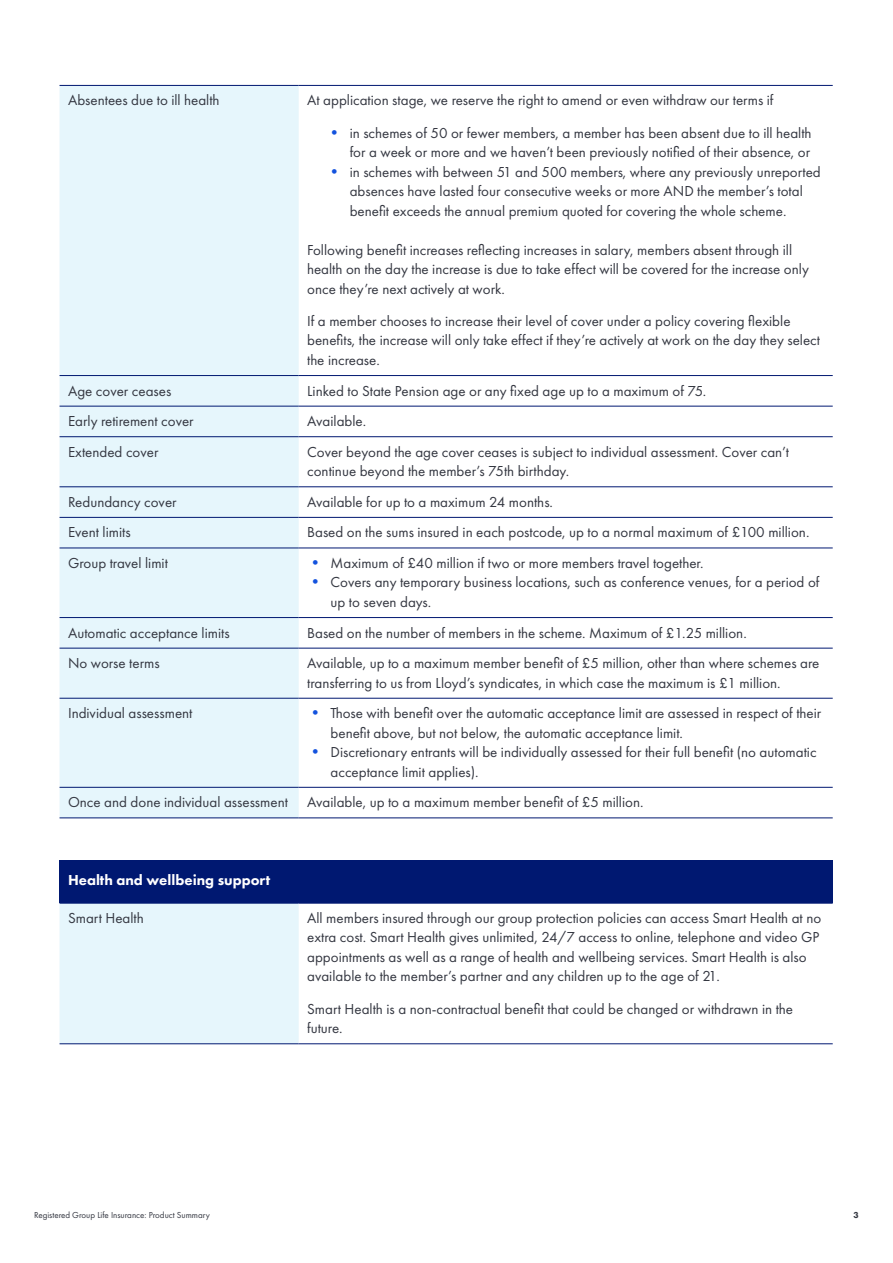
<style>
.page{position:relative;width:893px;height:1263px;background:#fff}
.page>*{position:absolute;margin:0;border:0;box-sizing:border-box;transform-origin:0 0}
.Body_Copy{font:15px/19.5px "Futura PT";color:#343741}
.Table_Subhead_WHITE{font:800 15px "Futura PT";color:#fff}
.t1{font:9px "Futura PT";color:#343741}
.t2{font:800 9px "Futura PT";color:#343741}
.s1{font-size:16.5px;color:#1352de}
</style>
<div class="page">
<div style="left:60px;top:86px;width:239px;height:957px;background:#e6f6fc"></div>
<div style="left:60px;top:860px;width:773px;height:43px;background:#001871"></div>
<hr style="left:60px;top:902px;width:239px;height:2px;background:#001871">
<hr style="left:299px;top:902px;width:534px;height:2px;background:#001871">
<hr style="left:60px;top:85px;width:239px;height:1px;background:#001871">
<hr style="left:299px;top:85px;width:534px;height:1px;background:#001871">
<hr style="left:60px;top:406px;width:239px;height:1px;background:#001871">
<hr style="left:299px;top:406px;width:534px;height:1px;background:#001871">
<hr style="left:60px;top:436px;width:239px;height:1px;background:#001871">
<hr style="left:299px;top:436px;width:534px;height:1px;background:#001871">
<hr style="left:60px;top:486px;width:239px;height:1px;background:#001871">
<hr style="left:299px;top:486px;width:534px;height:1px;background:#001871">
<hr style="left:60px;top:517px;width:239px;height:1px;background:#001871">
<hr style="left:299px;top:517px;width:534px;height:1px;background:#001871">
<hr style="left:60px;top:548px;width:239px;height:1px;background:#001871">
<hr style="left:299px;top:548px;width:534px;height:1px;background:#001871">
<hr style="left:60px;top:617px;width:239px;height:1px;background:#001871">
<hr style="left:299px;top:617px;width:534px;height:1px;background:#001871">
<hr style="left:60px;top:648px;width:239px;height:1px;background:#001871">
<hr style="left:299px;top:648px;width:534px;height:1px;background:#001871">
<hr style="left:60px;top:698px;width:239px;height:1px;background:#001871">
<hr style="left:299px;top:698px;width:534px;height:1px;background:#001871">
<hr style="left:60px;top:787px;width:239px;height:1px;background:#001871">
<hr style="left:299px;top:787px;width:534px;height:1px;background:#001871">
<hr style="left:60px;top:817px;width:239px;height:1px;background:#001871">
<hr style="left:299px;top:817px;width:534px;height:1px;background:#001871">
<hr style="left:60px;top:1043px;width:239px;height:1px;background:#001871">
<hr style="left:299px;top:1043px;width:534px;height:1px;background:#001871">
<hr style="left:60px;top:375px;width:239px;height:1px;background:#001871">
<hr style="left:299px;top:375px;width:534px;height:1px;background:#001871">
<p class="Body_Copy" style="left:68px;top:91px;width:153px">Absentees due to ill health</p>
<p class="Body_Copy" style="left:307px;top:91px;width:468px">At application stage, we reserve the right to amend or even withdraw our terms if</p>
<p class="Body_Copy" style="left:326px;top:123px;width:487px;text-align:right"><span class="s1">•</span> in schemes of 50 or fewer members, a member has been absent due to ill health for a week or more and we haven’t been previously notified of their absence, or</p>
<p class="Body_Copy" style="left:350px;top:162px;width:473px;text-indent:-23px"><span class="s1">•</span> in schemes with between 51 and 500 members, where any previously unreported absences have lasted four consecutive weeks or more AND the member’s total benefit exceeds the annual premium quoted for covering the whole scheme.</p>
<p class="Body_Copy" style="left:307px;top:240px;width:503px">Following benefit increases reflecting increases in salary, members absent through ill health on the day the increase is due to take effect will be covered for the increase only once they’re next actively at work.</p>
<p class="Body_Copy" style="left:307px;top:311px;width:514px">If a member chooses to increase their level of cover under a policy covering flexible benefits, the increase will only take effect if they’re actively at work on the day they select the increase.</p>
<p class="Body_Copy" style="left:68px;top:381px;width:105px">Age cover ceases</p>
<p class="Body_Copy" style="left:307px;top:381px;width:401px">Linked to State Pension age or any fixed age up to a maximum of 75.</p>
<p class="Body_Copy" style="left:68px;top:411px;width:127px">Early retirement cover</p>
<p class="Body_Copy" style="left:307px;top:411px;width:61px">Available.</p>
<p class="Body_Copy" style="left:68px;top:442px;width:92px">Extended cover</p>
<p class="Body_Copy" style="left:307px;top:442px;width:483px">Cover beyond the age cover ceases is subject to individual assessment. Cover can’t continue beyond the member’s 75th birthday.</p>
<p class="Body_Copy" style="left:68px;top:492px;width:110px">Redundancy cover</p>
<p class="Body_Copy" style="left:307px;top:492px;width:247px">Available for up to a maximum 24 months.</p>
<p class="Body_Copy" style="left:68px;top:522px;width:64px">Event limits</p>
<p class="Body_Copy" style="left:307px;top:522px;width:504px">Based on the sums insured in each postcode, up to a normal maximum of £100 million.</p>
<p class="Body_Copy" style="left:68px;top:553px;width:101px">Group travel limit</p>
<p class="Body_Copy" style="left:307px;top:553px;width:398px"><span class="s1">•</span> Maximum of £40 million if two or more members travel together.</p>
<p class="Body_Copy" style="left:331px;top:573px;width:490px;text-indent:-23px"><span class="s1">•</span> Covers any temporary business locations, such as conference venues, for a period of up to seven days.</p>
<p class="Body_Copy" style="left:68px;top:623px;width:163px">Automatic acceptance limits</p>
<p class="Body_Copy" style="left:307px;top:623px;width:441px">Based on the number of members in the scheme. Maximum of £1.25 million.</p>
<p class="Body_Copy" style="left:68px;top:653px;width:93px">No worse terms</p>
<p class="Body_Copy" style="left:307px;top:653px;width:514px">Available, up to a maximum member benefit of £5 million, other than where schemes are transferring to us from Lloyd’s syndicates, in which case the maximum is £1 million.</p>
<p class="Body_Copy" style="left:68px;top:703px;width:126px">Individual assessment</p>
<p class="Body_Copy" style="left:331px;top:703px;width:492px;text-indent:-23px"><span class="s1">•</span> Those with benefit over the automatic acceptance limit are assessed in respect of their benefit above, but not below, the automatic acceptance limit.</p>
<p class="Body_Copy" style="left:331px;top:742px;width:488px;text-indent:-23px"><span class="s1">•</span> Discretionary entrants will be individually assessed for their full benefit (no automatic acceptance limit applies).</p>
<p class="Body_Copy" style="left:68px;top:792px;width:221px">Once and done individual assessment</p>
<p class="Body_Copy" style="left:307px;top:792px;width:338px">Available, up to a maximum member benefit of £5 million.</p>
<p class="Table_Subhead_WHITE" style="left:68px;top:870px;width:204px">Health and wellbeing support</p>
<p class="Body_Copy" style="left:68px;top:908px;width:77px">Smart Health</p>
<p class="Body_Copy" style="left:307px;top:908px;width:516px">All members insured through our group protection policies can access Smart Health at no extra cost. Smart Health gives unlimited, 24/7 access to online, telephone and video GP appointments as well as a range of health and wellbeing services. Smart Health is also available to the member’s partner and any children up to the age of 21.</p>
<p class="Body_Copy" style="left:307px;top:999px;width:487px">Smart Health is a non-contractual benefit that could be changed or withdrawn in the future.</p>
<p class="t1" style="left:34px;top:1209px;width:177px">Registered Group Life Insurance: Product Summary</p>
<p class="t2" style="left:853px;top:1209px;width:7px">3</p>
</div>
